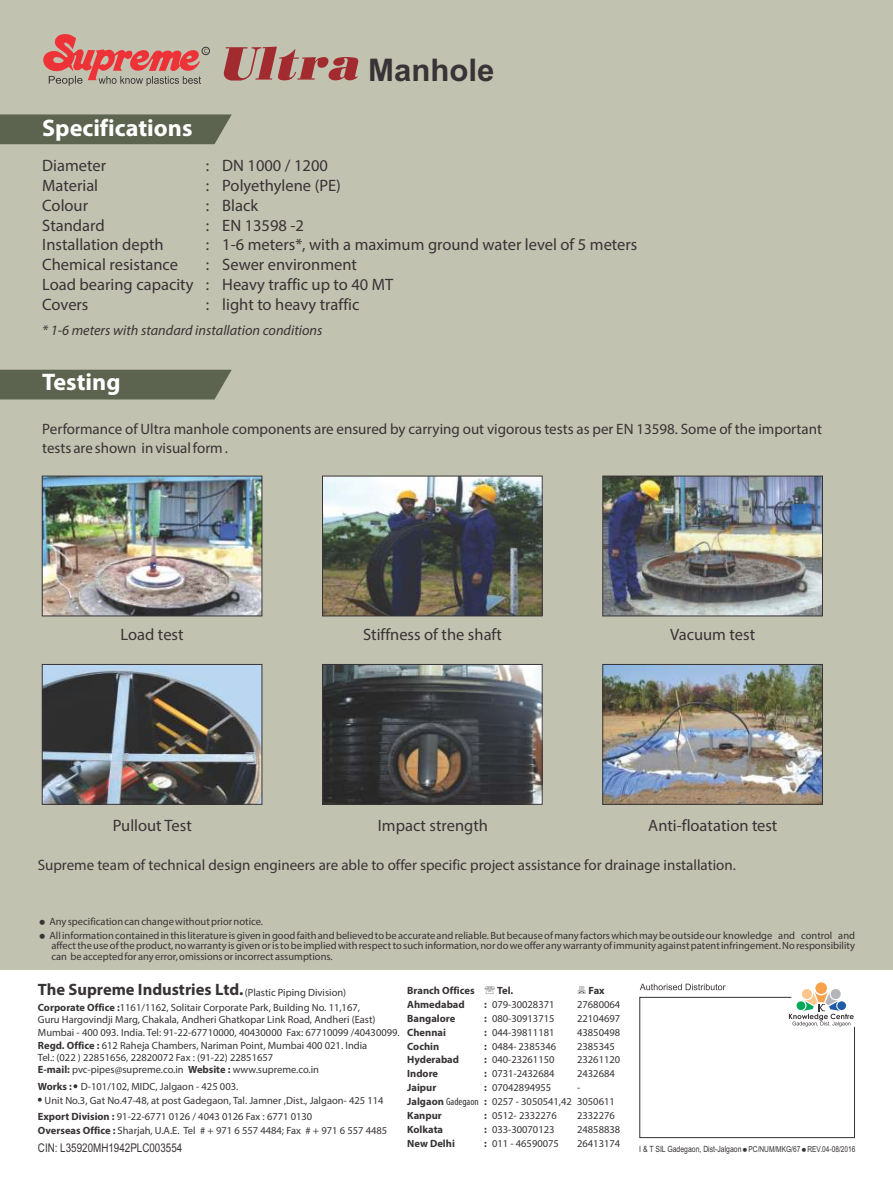
<style>
.page{position:relative;width:893px;height:1187px;background:#fff}
.page>*{position:absolute;margin:0;border:0;box-sizing:border-box;transform-origin:0 0}
.t1{font:700 31.2px "Arial";color:#383336}
.t2{font:700 24px "Myriad Pro";color:#fff}
.t3{font:16.5px/19.8px "Myriad Pro";color:#383336}
.t4{font:700 16.5px "Myriad Pro";color:#383336}
.t5{font:15px/19.8px "Myriad Pro";color:#383336}
.t6{font:italic 14.25px "Myriad Pro";color:#383336}
.t7{font:12px "Arial Narrow";color:#383336}
.t8{font:10.5px/12.6px "Myriad Pro";color:#383336}
.t9{font:700 10.5px "Myriad Pro";color:#383336}
.t10{font:8.55px "Arial Narrow";color:#383336}
.s1{font-weight:400;font-size:10.5px}
.s2{font-weight:700}
.s3{font-stretch:condensed}
.s4{font-size:8.25px}
</style>
<div class="page">
<div style="left:0;top:0;width:893px;height:1186px;background:#c2c2b0"></div>
<div style="left:0;top:970px;width:893px;height:216px;background:#fff"></div>
<svg style="left:639px;top:983px;width:216px;height:155px"></svg>
<svg style="left:73px;top:1084px;width:4px;height:4px"></svg>
<svg style="left:38px;top:1097px;width:4px;height:4px"></svg>
<img style="left:44px;top:477px;width:216px;height:137px">
<div style="left:42px;top:475px;width:220px;height:141px;border:1px solid #383336"></div>
<img style="left:324px;top:477px;width:217px;height:137px">
<div style="left:322px;top:475px;width:221px;height:141px;border:1px solid #383336"></div>
<img style="left:604px;top:477px;width:217px;height:137px">
<div style="left:602px;top:475px;width:221px;height:141px;border:1px solid #383336"></div>
<img style="left:44px;top:666px;width:216px;height:136px">
<div style="left:42px;top:664px;width:220px;height:140px;border:1px solid #383336"></div>
<img style="left:324px;top:666px;width:217px;height:136px">
<div style="left:322px;top:664px;width:221px;height:140px;border:1px solid #383336"></div>
<img style="left:604px;top:666px;width:217px;height:136px">
<div style="left:602px;top:664px;width:221px;height:140px;border:1px solid #383336"></div>
<svg style="left:0;top:114px;width:232px;height:30px;background:#616754"></svg>
<svg style="left:0;top:369px;width:232px;height:30px;background:#626854"></svg>
<div style="left:202px;top:47px;width:8px;height:8px;border:1px solid #383336;border-radius:50%"></div>
<svg style="left:43px;top:34px;width:164px;height:52px"></svg>
<svg style="left:223px;top:47px;width:136px;height:33px"></svg>
<h2 class="t2" style="left:42px;top:118px;width:152px">Specifications</h2>
<h1 class="t1" style="left:368px;top:58px;width:128px">Manhole</h1>
<h3 class="t3" style="left:42px;top:157px;width:65px">Diameter</h3>
<h3 class="t3" style="left:206px;top:157px;width:124px">: DN 1000 / 1200</h3>
<h3 class="t3" style="left:42px;top:177px;width:57px">Material</h3>
<h3 class="t3" style="left:206px;top:177px;width:137px">: Polyethylene (PE)</h3>
<h3 class="t3" style="left:42px;top:197px;width:47px">Colour</h3>
<h3 class="t3" style="left:206px;top:197px;width:54px">: Black</h3>
<h3 class="t3" style="left:42px;top:216px;width:64px">Standard</h3>
<h3 class="t3" style="left:206px;top:216px;width:100px">: EN 13598 -2</h3>
<h3 class="t3" style="left:42px;top:236px;width:123px">Installation depth</h3>
<h3 class="t3" style="left:206px;top:236px;width:433px">: 1-6 meters*, with a maximum ground water level of 5 meters</h3>
<h3 class="t3" style="left:42px;top:256px;width:137px">Chemical resistance</h3>
<h3 class="t3" style="left:42px;top:256px;width:352px;text-indent:164px">: Sewer environment<br>Load bearing capacity : Heavy traffic up to 40 MT<br>Covers</h3>
<h3 class="t3" style="left:206px;top:296px;width:155px">: light to heavy traffic</h3>
<h3 class="t6" style="left:42px;top:324px;width:282px">* 1-6 meters with standard installation conditions</h3>
<h2 class="t2" style="left:42px;top:372px;width:80px">Testing</h2>
<h3 class="t5" style="left:42px;top:420px;width:781px">Performance of Ultra manhole components are ensured by carrying out vigorous tests as per EN 13598. Some of the important tests are shown in visual form .</h3>
<h3 class="t3" style="left:121px;top:626px;width:64px">Load test</h3>
<h3 class="t3" style="left:363px;top:626px;width:140px">Stiffness of the shaft</h3>
<h3 class="t3" style="left:670px;top:625px;width:87px">Vacuum test</h3>
<h3 class="t3" style="left:113px;top:816px;width:81px">Pullout Test</h3>
<h3 class="t3" style="left:378px;top:816px;width:112px">Impact strength</h3>
<h3 class="t3" style="left:648px;top:816px;width:131px">Anti-floatation test</h3>
<h3 class="t5" style="left:38px;top:856px;width:700px">Supreme team of technical design engineers are able to offer specific project assistance for drainage installation.</h3>
<p class="t8" style="left:49px;top:915px;width:807px;line-height:13.6px">Any specification can change without prior notice.<br>All information contained in this literature is given in good faith and believed to be accurate and reliable. But because of many factors which may be outside our knowledge and control and</p>
<p class="t8" style="left:51px;top:941px;width:805px;line-height:10.5px">affect the use of the product, no warranty is given or is to be implied with respect to such information, nor do we offer any warranty of immunity against patent infringement. No responsibility can be accepted for any error, omissions or incorrect assumptions.</p>
<h3 class="t4" style="left:38px;top:982px;width:310px">The Supreme Industries Ltd. <span class="s1">(Plastic Piping Division)</span></h3>
<p class="t9" style="left:407px;top:986px;width:69px">Branch Offices</p>
<p class="t9" style="left:497px;top:986px;width:17px">Tel.</p>
<p class="t9" style="left:589px;top:986px;width:18px">Fax</p>
<p class="t9" style="left:407px;top:999px;width:59px">Ahmedabad</p>
<p class="t8" style="left:484px;top:998px;width:72px"><span class="s2">:</span> 079-30028371</p>
<p class="t8" style="left:577px;top:998px;width:45px">27680064</p>
<p class="t9" style="left:407px;top:1013px;width:50px">Bangalore</p>
<p class="t8" style="left:484px;top:1012px;width:72px"><span class="s2">:</span> 080-30913715</p>
<p class="t8" style="left:577px;top:1012px;width:45px">22104697</p>
<p class="t9" style="left:407px;top:1027px;width:40px">Chennai</p>
<p class="t8" style="left:484px;top:1026px;width:72px"><span class="s2">:</span> 044-39811181</p>
<p class="t8" style="left:577px;top:1026px;width:45px">43850498</p>
<p class="t9" style="left:407px;top:1041px;width:34px">Cochin</p>
<p class="t8" style="left:484px;top:1040px;width:74px"><span class="s2">:</span> 0484- 2385346</p>
<p class="t8" style="left:577px;top:1040px;width:39px">2385345</p>
<p class="t9" style="left:407px;top:1055px;width:53px">Hyderabad</p>
<p class="t8" style="left:484px;top:1054px;width:72px"><span class="s2">:</span> 040-23261150</p>
<p class="t8" style="left:577px;top:1054px;width:45px">23261120</p>
<p class="t9" style="left:407px;top:1069px;width:32px">Indore</p>
<p class="t8" style="left:484px;top:1068px;width:72px"><span class="s2">:</span> 0731-2432684</p>
<p class="t8" style="left:577px;top:1068px;width:39px">2432684</p>
<p class="t9" style="left:407px;top:1083px;width:31px">Jaipur</p>
<p class="t8" style="left:484px;top:1082px;width:69px"><span class="s2">:</span> 07042894955</p>
<p class="t8" style="left:38px;top:1001px;width:363px"><span class="s2">Corporate Office :</span>1161/1162, Solitair Corporate Park, Building No. 11,167,<br>Guru Hargovindji Marg, Chakala, Andheri Ghatkopar Link Road, Andheri (East)<br>Mumbai - 400 093. India. Tel: 91-22-67710000, 40430000 Fax: 67710099 /40430099.</p>
<p class="t8" style="left:38px;top:1061px;width:283px;line-height:17px"><span class="s2">E-mail:</span> pvc-pipes@supreme.co.in <span class="s2">Website :</span> www.supreme.co.in<br><span class="s2">Works :</span> D-101/102, MIDC, Jalgaon - 425 003.</p>
<p class="t8" style="left:38px;top:1092px;width:347px;line-height:16.6px;text-indent:7px">Unit No.3, Gat No.47-48, at post Gadegaon, Tal. Jamner ,Dist., Jalgaon- 425 114<br><span class="s2">Export Division :</span> 91-22-6771 0126 / 4043 0126 Fax : 6771 0130</p>
<p class="t8" style="left:38px;top:1125px;width:351px"><span class="s2">Overseas Office :</span> Sharjah, U.A.E. Tel # + 971 6 557 4484; Fax # + 971 6 557 4485</p>
<p class="t8" style="left:38px;top:1039px;width:331px"><span class="s2">Regd. Office :</span> 612 Raheja Chambers, Nariman Point, Mumbai 400 021. India<br>Tel.: (022 ) 22851656, 22820072 Fax : (91-22) 22851657</p>
<p class="t8" style="left:407px;top:1081px;width:209px;line-height:14px;text-indent:170px">-<br><span class="s2">Jalgaon</span> <span class="s3">Gadegaon</span> <span class="s2">:</span> 0257 - 3050541,42 3050611<br><span class="s2">Kanpur</span></p>
<p class="t8" style="left:484px;top:1110px;width:74px"><span class="s2">:</span> 0512- 2332276</p>
<p class="t8" style="left:577px;top:1110px;width:39px">2332276</p>
<p class="t9" style="left:407px;top:1125px;width:37px">Kolkata</p>
<p class="t8" style="left:484px;top:1123px;width:72px"><span class="s2">:</span> 033-30070123</p>
<p class="t8" style="left:577px;top:1123px;width:45px">24858838</p>
<p class="t9" style="left:407px;top:1138px;width:49px">New Delhi</p>
<p class="t8" style="left:484px;top:1137px;width:76px"><span class="s2">:</span> 011 - 46590075</p>
<p class="t8" style="left:577px;top:1137px;width:45px">26413174</p>
<p class="t7" style="left:38px;top:1143px;width:146px">CIN: L35920MH1942PLC003554</p>
<p class="t10" style="left:639px;top:1145px;width:218px">I &amp; T SIL Gadegaon, Dist-Jalgaon <span class="s4">PC/NUM/MKG/67 REV.04-08/2016</span></p>
</div>
